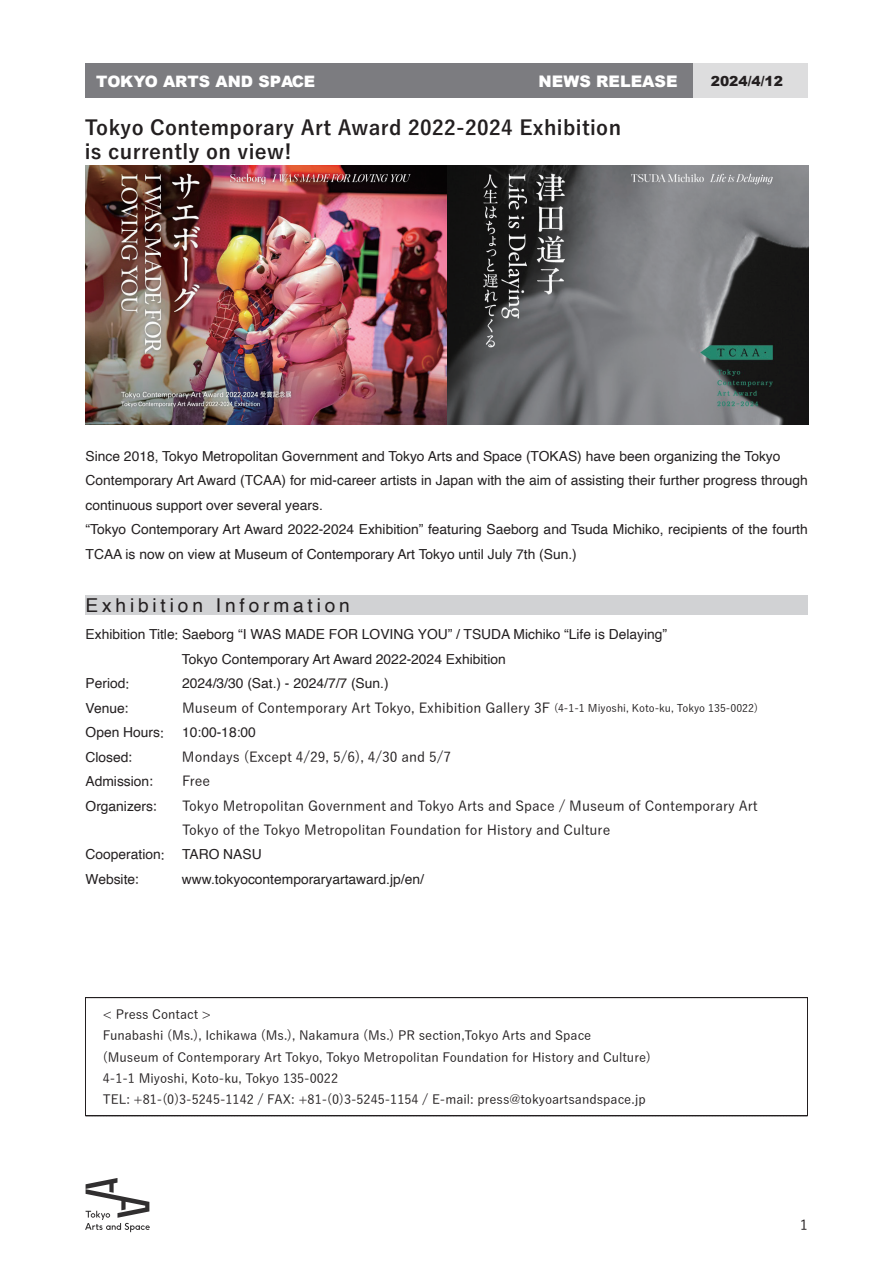
<style>
.page{position:relative;width:893px;height:1263px;background:#fff}
.page>*{position:absolute;margin:0;border:0;box-sizing:border-box;transform-origin:0 0}
.t1{font:700 20.25px/24.5px "Yu Go";letter-spacing:.02em;color:#231f20}
.t2{font:19.2px "Helvetica";letter-spacing:.2em;color:#231f20}
.t3{font:900 15.9px "Arial";color:#fff}
.t4{font:900 15.75px "Arial";color:#fff}
.t5{font:13.8px/24.5px "Helvetica";color:#231f20}
.t6{font:500 13.8px/24.5px "Yu Go";color:#231f20}
.t7{font:900 13.8px "Arial";color:#231f20}
.t8{font:500 12.75px/21.3px "Yu Go";color:#231f20}
.s1{font-family:"Yu Go";font-weight:500}
.s2{font-size:10.65px}
</style>
<div class="page">
<div style="left:85px;top:64px;width:608px;height:34px;background:#7c7c80"></div>
<div style="left:693px;top:64px;width:115px;height:34px;background:#ddddde"></div>
<svg style="left:85px;top:1178px;width:65px;height:54px"></svg>
<div style="left:86px;top:596px;width:722px;height:19px;background:#d1d2d4"></div>
<svg style="left:85px;top:997px;width:723px;height:119px"></svg>
<img style="left:86px;top:166px;width:723px;height:258px">
<p class="t3" style="left:539px;top:70px;width:141px">NEWS RELEASE</p>
<p class="t4" style="left:96px;top:70px;width:221px">TOKYO ARTS AND SPACE</p>
<p class="t7" style="left:711px;top:71px;width:74px">2024/4/12</p>
<h1 class="t1" style="left:85px;top:115px;width:538px">Tokyo Contemporary Art Award 2022-2024 Exhibition is currently on view!</h1>
<p class="t5" style="left:86px;top:444px;width:724px">Since 2018, Tokyo Metropolitan Government and Tokyo Arts and Space (TOKAS) have been organizing the Tokyo Contemporary Art Award (TCAA) for mid-career artists in Japan with the aim of assisting their further progress through continuous support over several years.<br>“Tokyo Contemporary Art Award 2022-2024 Exhibition” featuring Saeborg and Tsuda Michiko, recipients of the fourth TCAA is now on view at Museum of Contemporary Art Tokyo until July 7th (Sun.)</p>
<h2 class="t2" style="left:86px;top:590px;width:266px">Exhibition Information</h2>
<p class="t5" style="left:86px;top:623px;width:694px">Exhibition Title<span class="s1">:</span> Saeborg “I WAS MADE FOR LOVING YOU” / TSUDA Michiko “Life is Delaying”<span class="s1">　　　　　　　　</span></p>
<p class="t5" style="left:182px;top:647px;width:325px">Tokyo Contemporary Art Award 2022-2024 Exhibition</p>
<p class="t5" style="left:86px;top:672px;width:45px">Period<span class="s1">:</span></p>
<p class="t5" style="left:182px;top:672px;width:208px">2024/3/30 (Sat.) - 2024/7/7 (Sun.)</p>
<p class="t5" style="left:86px;top:696px;width:45px">Venue<span class="s1">:</span></p>
<p class="t6" style="left:182px;top:694px;width:577px">Museum of Contemporary Art Tokyo, Exhibition Gallery 3F <span class="s2">(4-1-1 Miyoshi, Koto-ku, Tokyo 135-0022)</span></p>
<p class="t5" style="left:86px;top:720px;width:80px">Open Hours<span class="s1">:</span></p>
<p class="t5" style="left:182px;top:720px;width:75px">10:00-18:00</p>
<p class="t5" style="left:86px;top:745px;width:48px">Closed<span class="s1">:</span></p>
<p class="t6" style="left:182px;top:743px;width:271px">Mondays (Except 4/29, 5/6), 4/30 and 5/7</p>
<p class="t5" style="left:86px;top:769px;width:69px">Admission<span class="s1">:</span></p>
<p class="t6" style="left:182px;top:767px;width:30px">Free</p>
<p class="t5" style="left:86px;top:794px;width:73px">Organizers<span class="s1">:</span></p>
<p class="t6" style="left:182px;top:792px;width:577px">Tokyo Metropolitan Government and Tokyo Arts and Space / Museum of Contemporary Art<br>Tokyo of the Tokyo Metropolitan Foundation for History and Culture</p>
<p class="t5" style="left:86px;top:843px;width:81px">Cooperation<span class="s1">:</span></p>
<p class="t5" style="left:182px;top:843px;width:81px">TARO NASU</p>
<p class="t5" style="left:86px;top:867px;width:55px">Website<span class="s1">:</span></p>
<p class="t5" style="left:182px;top:867px;width:243px">www.tokyocontemporaryartaward.jp/en/</p>
<p class="t8" style="left:103px;top:1002px;width:550px">&lt; Press Contact &gt;<br>Funabashi (Ms.), Ichikawa (Ms.), Nakamura (Ms.) PR section,Tokyo Arts and Space<br>(Museum of Contemporary Art Tokyo, Tokyo Metropolitan Foundation for History and Culture)<br>4-1-1 Miyoshi, Koto-ku, Tokyo 135-0022<br>TEL: +81-(0)3-5245-1142 / FAX: +81-(0)3-5245-1154 / E-mail: press@tokyoartsandspace.jp</p>
<p class="t6" style="left:800px;top:1210px;width:9px">1</p>
</div>
